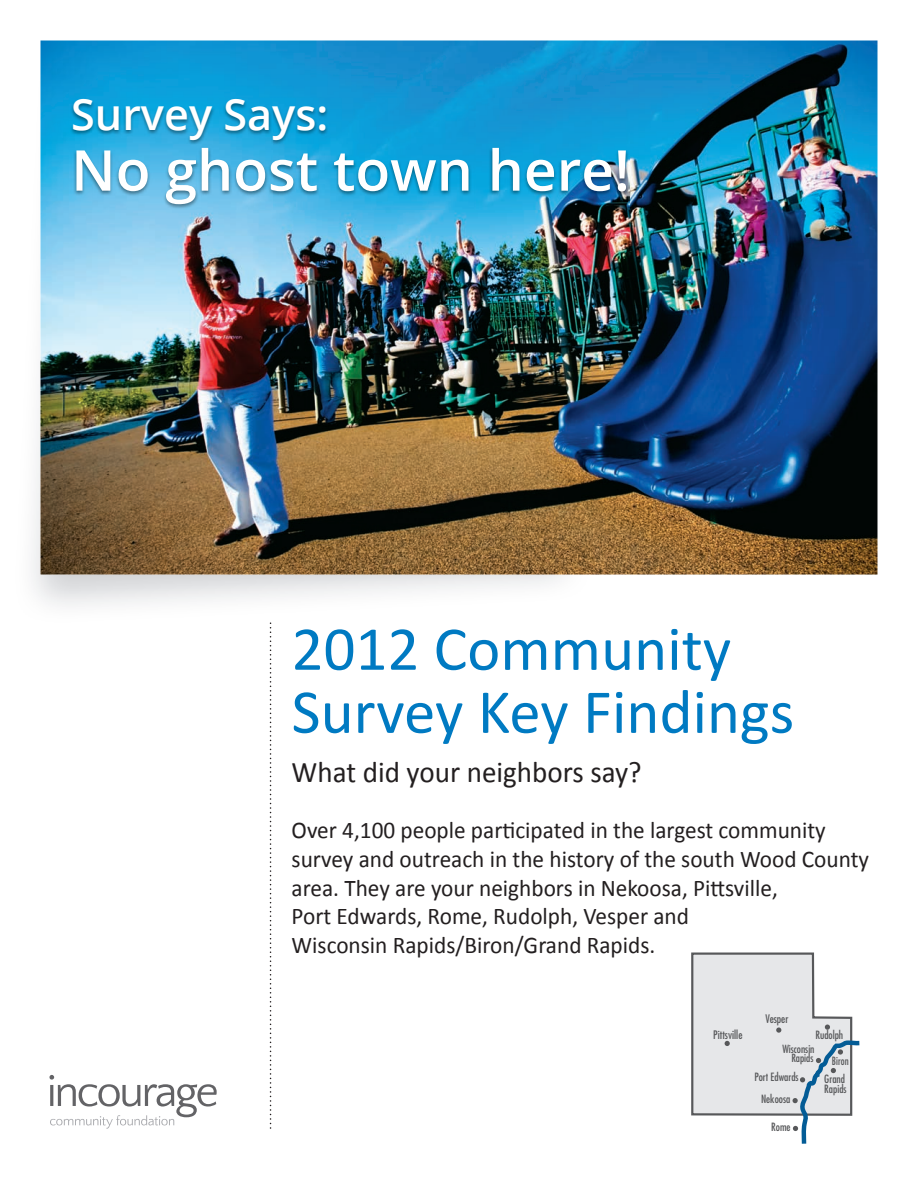
<style>
.page{position:relative;width:918px;height:1188px;background:#fff}
.page>*{position:absolute;margin:0;border:0;box-sizing:border-box;transform-origin:0 0}
.t1{font:63px/63px "Calibri";color:#007ac2}
.t2{font:600 56.25px "Open Sans";color:#fff}
.t3{font:600 43.2px "Open Sans";color:#fff}
.t4{font:30px "Calibri";color:#231f20}
.t5{font:24px/28.8px "Calibri";color:#231f20}
.t6{font:condensed 11.4px "Futura";color:#57585a}
.t7{font:condensed 11.1px/10.2px "Futura";color:#57585a}
.t8{font:condensed 11.1px "Futura";color:#57585a;scale:.92 1}
.t9{font:condensed 10.95px/9.3px "Futura";color:#57585a;text-align:right}
</style>
<div class="page">
<img style="left:40px;top:40px;width:838px;height:535px">
<svg style="left:50px;top:1075px;width:167px;height:54px"></svg>
<svg style="left:270px;top:622px;width:1px;height:507px"></svg>
<img style="left:70px;top:99px;width:559px;height:111px">
<svg style="left:691px;top:953px;width:169px;height:191px"></svg>
<h3 class="t3" style="left:71px;top:85px;width:259px">Survey Says:</h3>
<h2 class="t2" style="left:71px;top:132px;width:560px">No ghost town here!</h2>
<h1 class="t1" style="left:292px;top:614px;width:504px">2012 Community<br>Survey Key Findings</h1>
<p class="t4" style="left:292px;top:754px;width:352px">What did your neighbors say?</p>
<p class="t5" style="left:292px;top:815px;width:579px">Over 4,100 people participated in the largest community survey and outreach in the history of the south Wood County area. They are your neighbors in Nekoosa, Pittsville,<br>Port Edwards, Rome, Rudolph, Vesper and<br>Wisconsin Rapids/Biron/Grand Rapids.</p>
<p class="t6" style="left:713px;top:1027px;width:31px">Pittsville</p>
<p class="t6" style="left:765px;top:1012px;width:25px">Vesper</p>
<p class="t7" style="left:815px;top:1030px;width:29px">Rudolph</p>
<p class="t9" style="left:782px;top:1044px;width:34px">Wisconsin<br>Rapids</p>
<p class="t7" style="left:754px;top:1072px;width:46px">Port Edwards</p>
<p class="t7" style="left:824px;top:1073px;width:24px">Grand<br>Rapids</p>
<p class="t7" style="left:761px;top:1093px;width:31px">Nekoosa</p>
<p class="t8" style="left:832px;top:1054px;width:20px">Biron</p>
<p class="t7" style="left:771px;top:1122px;width:21px">Rome</p>
</div>
